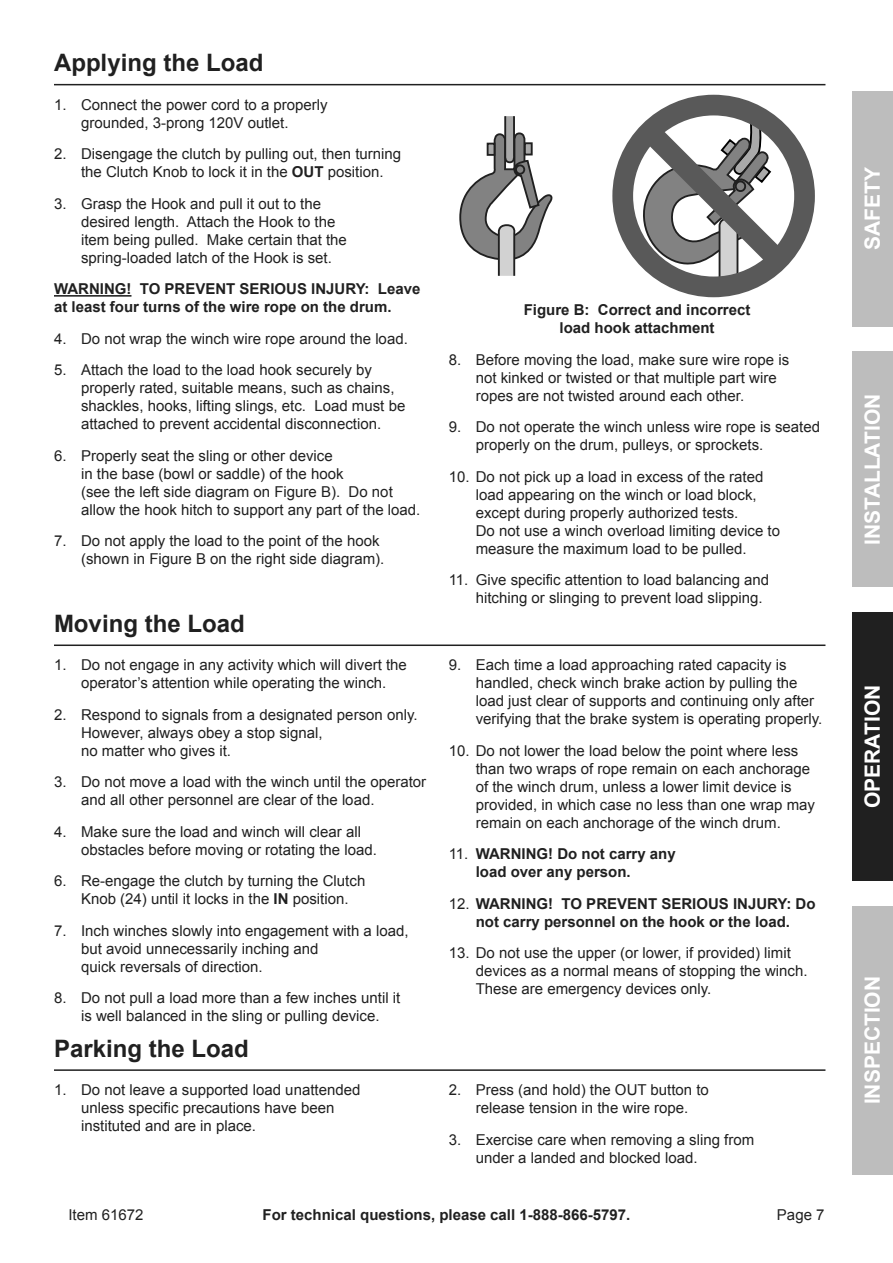
<style>
.page{position:relative;width:893px;height:1263px;background:#fff}
.page>*{position:absolute;margin:0;border:0;box-sizing:border-box;transform-origin:0 0}
.Subheading{font:700 24px "Arial";color:#202020}
.t1{font:700 21px "Arial";color:#fff}
.t2{font:15px/18px "Arial";color:#202020}
.Note{font:700 15px/18px "Arial";color:#202020}
.s1{font-weight:700}
.s2{font-weight:400}
</style>
<div class="page">
<div style="left:852px;top:612px;width:41px;height:269px;background:#202020"></div>
<div style="left:852px;top:91px;width:41px;height:236px;background:#bdbdbd"></div>
<div style="left:852px;top:906px;width:41px;height:269px;background:#bdbdbd"></div>
<div style="left:852px;top:352px;width:41px;height:235px;background:#bdbdbd"></div>
<hr style="left:54px;top:84px;width:771px;height:1px;background:#202020">
<hr style="left:54px;top:295px;width:77px;height:2px;background:#202020">
<svg style="left:612px;top:95px;width:203px;height:202px"></svg>
<svg style="left:459px;top:116px;width:94px;height:160px"></svg>
<hr style="left:54px;top:644px;width:771px;height:2px;background:#202020">
<hr style="left:54px;top:1069px;width:771px;height:2px;background:#202020">
<p class="Subheading" style="left:54px;top:47px;width:211px">Applying the Load</p>
<p class="t2" style="left:81px;top:96px;width:248px;text-indent:-27px">1. Connect the power cord to a properly grounded, 3-prong 120V outlet.</p>
<p class="t2" style="left:81px;top:145px;width:322px;text-indent:-27px">2. Disengage the clutch by pulling out, then turning the Clutch Knob to lock it in the <span class="s1">OUT</span> position.</p>
<p class="t2" style="left:81px;top:195px;width:267px;text-indent:-27px">3. Grasp the Hook and pull it out to the desired length. Attach the Hook to the item being pulled. Make certain that the spring-loaded latch of the Hook is set.</p>
<p class="Note" style="left:54px;top:280px;width:24px">WARNIN</p>
<p class="Note" style="left:115px;top:280px;width:61px">G! TO PRE</p>
<p class="Note" style="left:195px;top:280px;width:21px">VENT</p>
<p class="Note" style="left:54px;top:280px;width:368px;text-indent:186px">SERIOUS INJURY: Leave at least four turns of the wire rope on the drum.</p>
<p class="t2" style="left:54px;top:330px;width:355px">4. Do not wrap the winch wire rope around the load.</p>
<p class="t2" style="left:81px;top:361px;width:326px;text-indent:-27px">5. Attach the load to the load hook securely by properly rated, suitable means, such as chains, shackles, hooks, lifting slings, etc. Load must be attached to prevent accidental disconnection.</p>
<p class="t2" style="left:81px;top:447px;width:341px;text-indent:-27px">6. Properly seat the sling or other device<br>in the base (bowl or saddle) of the hook<br>(see the left side diagram on Figure B). Do not allow the hook hitch to support any part of the load.</p>
<p class="t2" style="left:81px;top:532px;width:305px;text-indent:-27px">7. Do not apply the load to the point of the hook (shown in Figure B on the right side diagram).</p>
<p class="Subheading" style="left:54px;top:608px;width:192px">Moving the Load</p>
<p class="t2" style="left:54px;top:656px;width:354px;text-align:center">1. Do not engage in any activity which will divert the operator’s attention while operating the winch.</p>
<p class="t2" style="left:81px;top:706px;width:338px;text-indent:-27px">2. Respond to signals from a designated person only.<br>However, always obey a stop signal,<br>no matter who gives it.</p>
<p class="t2" style="left:81px;top:773px;width:347px;text-indent:-27px">3. Do not move a load with the winch until the operator and all other personnel are clear of the load.</p>
<p class="t2" style="left:81px;top:823px;width:297px;text-indent:-27px">4. Make sure the load and winch will clear all obstacles before moving or rotating the load.</p>
<p class="t2" style="left:81px;top:872px;width:286px;text-indent:-27px">6. Re-engage the clutch by turning the Clutch<br>Knob (24) until it locks in the <span class="s1">IN</span> position.</p>
<p class="t2" style="left:81px;top:922px;width:329px;text-indent:-27px">7. Inch winches slowly into engagement with a load, but avoid unnecessarily inching and<br>quick reversals of direction.</p>
<p class="t2" style="left:54px;top:989px;width:348px;text-align:center">8. Do not pull a load more than a few inches until it is well balanced in the sling or pulling device.</p>
<p class="Note" style="left:524px;top:301px;width:228px;text-align:center">Figure B: Correct and incorrect load hook attachment</p>
<p class="t2" style="left:476px;top:351px;width:315px;text-indent:-27px">8. Before moving the load, make sure wire rope is not kinked or twisted or that multiple part wire ropes are not twisted around each other.</p>
<p class="t2" style="left:476px;top:418px;width:346px;text-indent:-27px">9. Do not operate the winch unless wire rope is seated properly on the drum, pulleys, or sprockets.</p>
<p class="t2" style="left:476px;top:468px;width:306px;text-indent:-27px">10. Do not pick up a load in excess of the rated load appearing on the winch or load block, except during properly authorized tests.<br>Do not use a winch overload limiting device to measure the maximum load to be pulled.</p>
<p class="t2" style="left:476px;top:571px;width:295px;text-indent:-27px">11. Give specific attention to load balancing and hitching or slinging to prevent load slipping.</p>
<p class="t2" style="left:476px;top:656px;width:348px;text-indent:-27px">9. Each time a load approaching rated capacity is handled, check winch brake action by pulling the load just clear of supports and continuing only after verifying that the brake system is operating properly.</p>
<p class="t2" style="left:476px;top:742px;width:341px;text-indent:-27px">10. Do not lower the load below the point where less than two wraps of rope remain on each anchorage of the winch drum, unless a lower limit device is provided, in which case no less than one wrap may remain on each anchorage of the winch drum.</p>
<p class="Note" style="left:449px;top:846px;width:51px"><span class="s2">11.</span> WARNIN</p>
<p class="Note" style="left:476px;top:846px;width:202px;text-indent:61px">G! Do not carry any load over any person.</p>
<p class="Note" style="left:449px;top:895px;width:51px"><span class="s2">12.</span> WARNIN</p>
<p class="Note" style="left:537px;top:895px;width:61px">G! TO PRE</p>
<p class="Note" style="left:617px;top:895px;width:21px">VENT</p>
<p class="Note" style="left:476px;top:895px;width:341px;text-indent:186px">SERIOUS INJURY: Do not carry personnel on the hook or the load.</p>
<p class="t2" style="left:476px;top:944px;width:333px;text-indent:-27px">13. Do not use the upper (or lower, if provided) limit devices as a normal means of stopping the winch.<br>These are emergency devices only.</p>
<p class="Subheading" style="left:54px;top:1033px;width:196px">Parking the Load</p>
<p class="t2" style="left:81px;top:1081px;width:281px;text-indent:-27px">1. Do not leave a supported load unattended unless specific precautions have been instituted and are in place.</p>
<p class="t2" style="left:449px;top:1081px;width:262px;text-align:center">2. Press (and hold) the OUT button to release tension in the wire rope.</p>
<p class="t2" style="left:476px;top:1130px;width:280px;text-indent:-27px">3. Exercise care when removing a sling from under a landed and blocked load.</p>
<p class="t2" style="left:68px;top:1206px;width:77px">Item 61672</p>
<p class="Note" style="left:263px;top:1206px;width:369px">For technical questions, please call 1-888-866-5797.</p>
<p class="t2" style="left:777px;top:1206px;width:49px">Page 7</p>
<h2 class="t1" style="left:859px;top:250px;width:84px;rotate:-90deg">Saf ety</h2>
<h2 class="t1" style="left:859px;top:545px;width:152px;rotate:-90deg">Installation</h2>
<h2 class="t1" style="left:859px;top:808px;width:125px;rotate:-90deg">Operation</h2>
<h2 class="t1" style="left:859px;top:1104px;width:130px;rotate:-90deg">Inspection</h2>
</div>
